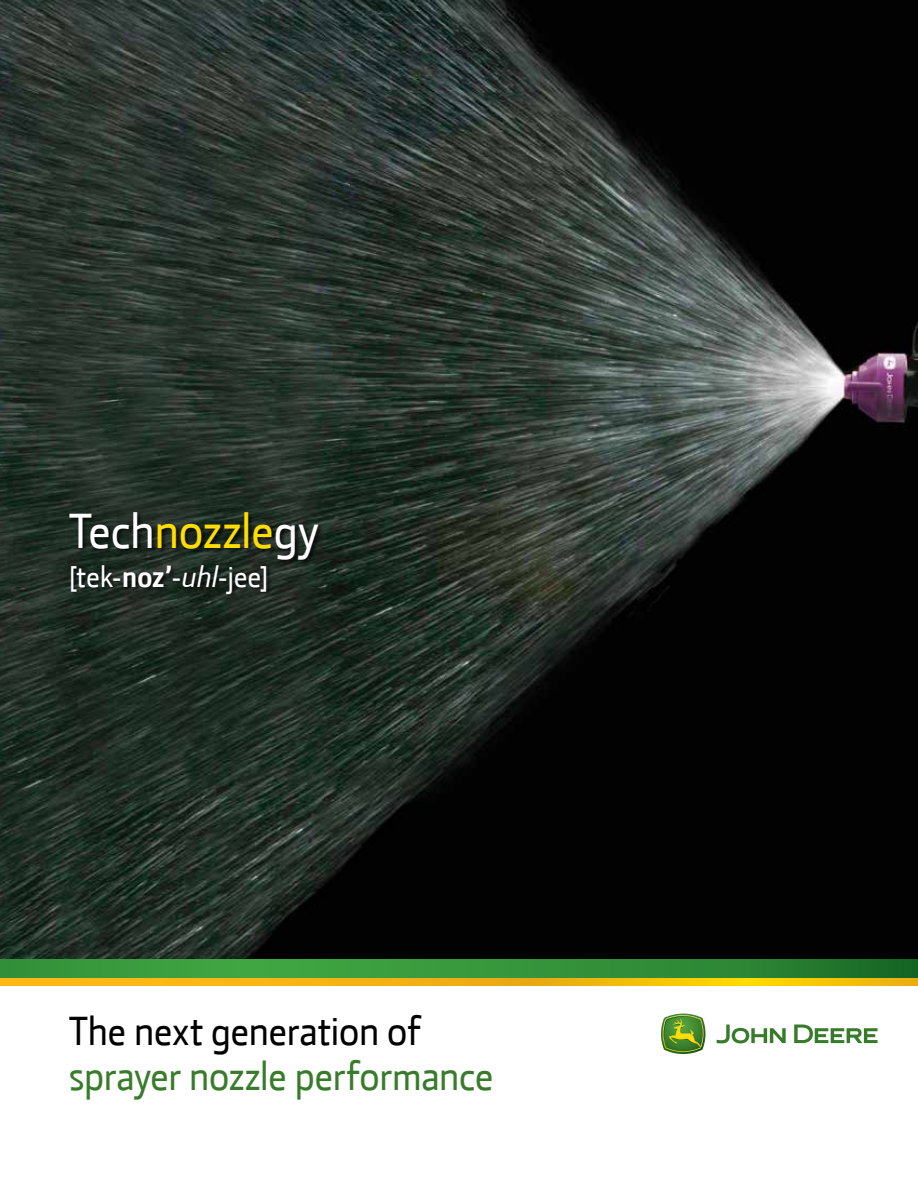
<style>
.page{position:relative;width:918px;height:1188px;background:#fff}
.page>*{position:absolute;margin:0;border:0;box-sizing:border-box;transform-origin:0 0}
.t1{font:49.8px "JD Sans";letter-spacing:-.015em;color:#fff}
.t2{font:41.1px "JD Sans";letter-spacing:-.02em;color:#387c2b}
.t3{font:41.1px "JD Sans";letter-spacing:-.02em;color:#000}
.t4{font:30.3px "JD Sans";letter-spacing:-.01em;color:#fff}
.s1{color:#fd0}
.s2{font-weight:700}
.s3{font-style:italic}
</style>
<div class="page">
<svg style="left:0;top:958px;width:918px;height:21px;background:#3a8c34"></svg>
<svg style="left:0;top:979px;width:918px;height:7px;background:#f5b90e"></svg>
<svg style="left:717px;top:1025px;width:161px;height:18px"></svg>
<svg style="left:661px;top:1014px;width:45px;height:40px;background:#74a045"></svg>
<img style="left:0;top:0;width:918px;height:958px">
<div style="left:68px;top:511px;width:256px;height:88px;background:#000;opacity:.75"></div>
<p class="t1" style="left:69px;top:499px;width:251px">Tech<span class="s1">nozzle</span>gy</p>
<p class="t4" style="left:69px;top:557px;width:202px">[tek-<span class="s2">noz’</span>-<span class="s3">uhl</span>-jee]</p>
<p class="t3" style="left:69px;top:1004px;width:353px">The next generation of</p>
<p class="t2" style="left:69px;top:1049px;width:426px">sprayer nozzle performance</p>
</div>
